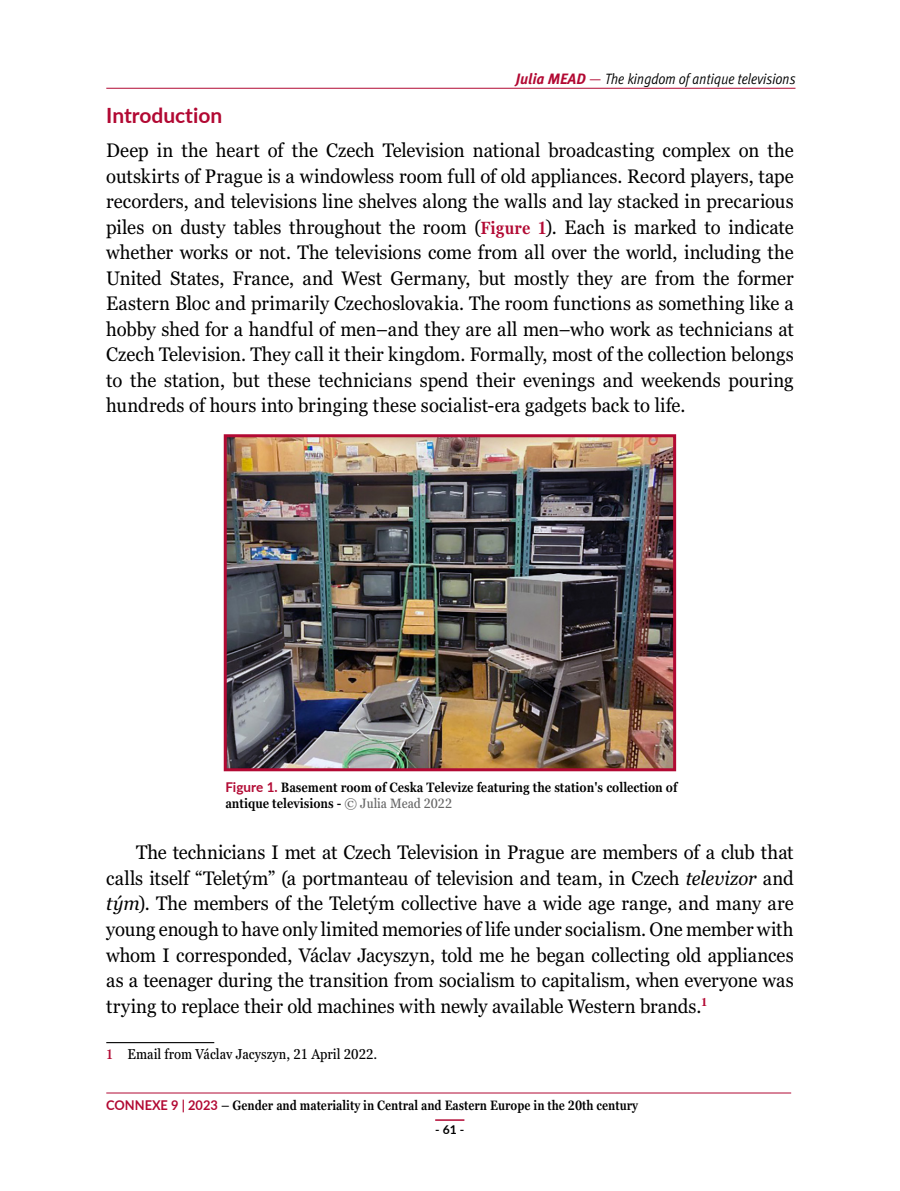
<style>
.page{position:relative;width:900px;height:1191px;background:#fff}
.page>*{position:absolute;margin:0;border:0;box-sizing:border-box;transform-origin:0 0}
.t1{font:700 21px "Lato";color:#b20933}
.t2{font:19.5px/25.5px "Georgia Pro";color:#000;text-align:justify;scale:.95 1}
.t3{font:15px "Meta Pro Cond Norm Ita";letter-spacing:-.005em;color:#000}
.t4{font:condensed 14.25px "Georgia Pro";color:#000}
.t5{font:600 condensed 13.5px/16.5px "Georgia Pro";color:#000}
.t6{font:600 condensed 13.5px "Georgia Pro";color:#000;scale:.95 1}
.t7{font:700 12.15px "Lato";color:#000}
.s1{font-family:"Meta Pro";font-weight:700;font-style:italic;color:#b20933}
.s2{font-family:"Meta Pro Norm";color:#b20933}
.s3{font-weight:600;font-stretch:condensed;font-size:17.55px;color:#b20933}
.s4{font-family:"Lato";font-weight:700;font-stretch:normal;color:#b20933}
.s5{font-weight:400;color:#666}
.s6{font-style:italic}
.s7{font-weight:600;font-size:13.5px;color:#b20933}
</style>
<div class="page">
<svg style="left:435px;top:1119px;width:29px;height:1px"></svg>
<hr style="left:106px;top:1092px;width:685px;height:1px;background:#b20933">
<hr style="left:106px;top:88px;width:690px;height:1px;background:#b20933">
<hr style="left:106px;top:1042px;width:108px;height:1px;background:#000">
<img style="left:228px;top:438px;width:444px;height:329px">
<div style="left:224px;top:434px;width:452px;height:337px;border:3px solid #b20933"></div>
<p class="t3" style="left:516px;top:67px;width:281px"><span class="s1">Julia MEAD</span> <span class="s2">—</span> The kingdom of antique televisions</p>
<p class="t1" style="left:106px;top:100px;width:118px">Introduction</p>
<p class="t2" style="left:106px;top:138px;width:725px">Deep in the heart of the Czech Television national broadcasting complex on the outskirts of Prague is a windowless room full of old appliances. Record players, tape recorders, and televisions line shelves along the walls and lay stacked in precarious piles on dusty tables throughout the room (<span class="s3">Figure 1</span>). Each is marked to indicate whether works or not. The televisions come from all over the world, including the United States, France, and West Germany, but mostly they are from the former Eastern Bloc and primarily Czechoslovakia. The room functions as something like a hobby shed for a handful of men–and they are all men–who work as technicians at Czech Television. They call it their kingdom. Formally, most of the collection belongs to the station, but these technicians spend their evenings and weekends pouring hundreds of hours into bringing these socialist-era gadgets back to life.</p>
<p class="t5" style="left:225px;top:779px;width:454px"><span class="s4">Figure 1.</span> Basement room of Ceska Televize featuring the station's collection of antique televisions - <span class="s5">© Julia Mead 2022</span></p>
<p class="t2" style="left:106px;top:840px;width:725px;text-indent:30px">The technicians I met at Czech Television in Prague are members of a club that calls itself “Teletým” (a portmanteau of television and team, in Czech <span class="s6">televizor</span> and <span class="s6">tým</span>). The members of the Teletým collective have a wide age range, and many are young enough to have only limited memories of life under socialism. One member with whom I corresponded, Václav Jacyszyn, told me he began collecting old appliances as a teenager during the transition from socialism to capitalism, when everyone was trying to replace their old machines with newly available Western brands.<sup>1</sup></p>
<p class="t4" style="left:106px;top:1046px;width:273px"><span class="s7">1</span> Email from Václav Jacyszyn, 21 April 2022.</p>
<p class="t6" style="left:106px;top:1097px;width:561px"><span class="s4">CONNEXE 9 | 2023</span> – Gender and materiality in Central and Eastern Europe in the 20th century</p>
<p class="t7" style="left:435px;top:1120px;width:31px">- 61 -</p>
</div>
